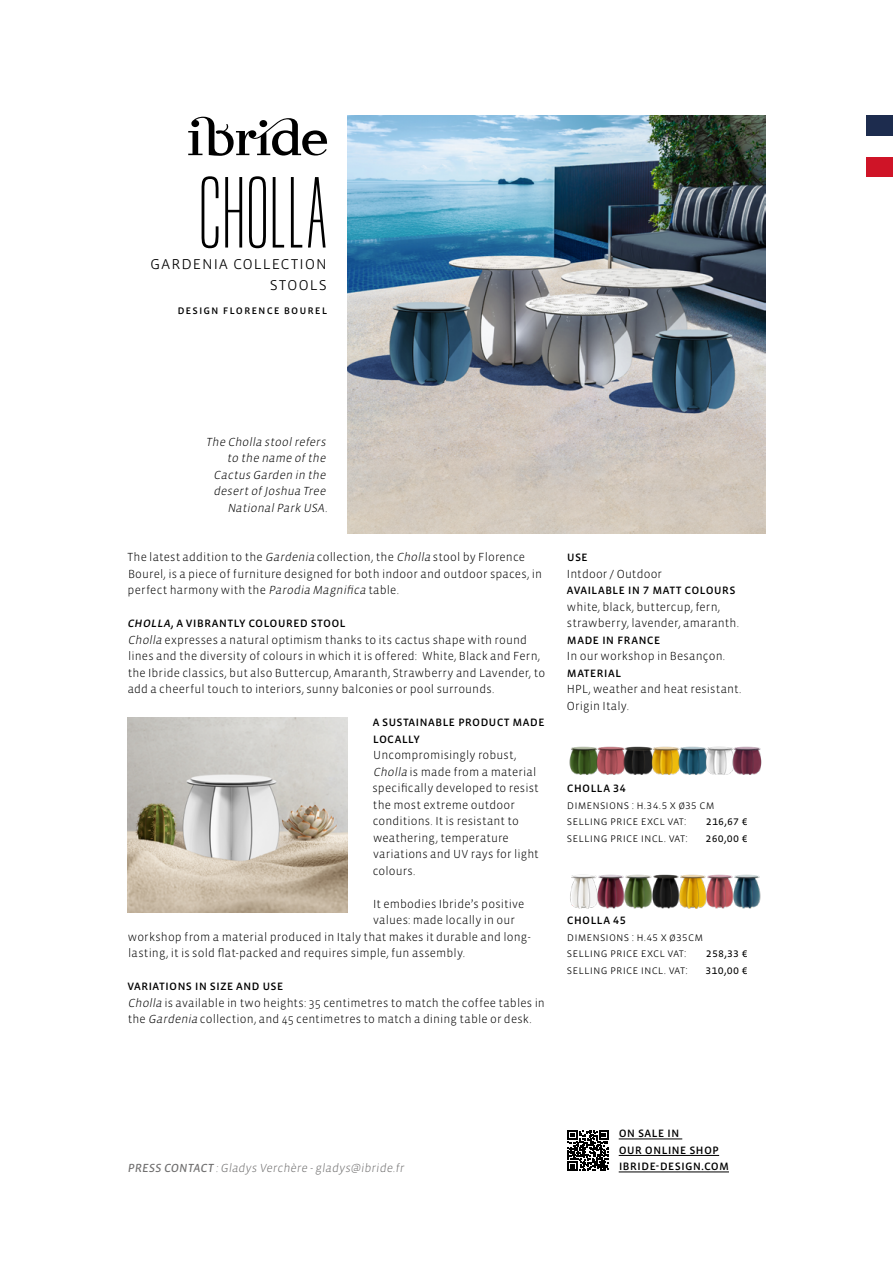
<style>
.page{position:relative;width:893px;height:1263px;background:#fff}
.page>*{position:absolute;margin:0;border:0;box-sizing:border-box;transform-origin:0 0}
.t1{font:70.5px "Norfolk Narrow";color:#000}
.t2{font:300 18px/21px "Vista Sans OT";letter-spacing:.035em;color:#000;text-align:right}
.t3{font:13.5px/16.5px "Vista Sans OT";letter-spacing:.005em;color:#000}
.t4{font:300 12px/16.5px "Vista Sans OT";letter-spacing:.01em;color:#000}
.t5{font:italic 300 12px/16.5px "Vista Sans OT";letter-spacing:-.08em;color:#000;text-align:right}
.t6{font:300 12px "Vista Sans OT";letter-spacing:-.13em;color:#706f6f}
.t7{font:12px "Vista Sans OT";letter-spacing:.015em;color:#000}
.t8{font:12px "Vista Sans OT";letter-spacing:.08em;color:#000}
.s1{font-style:italic}
.s2{font-weight:400}
</style>
<div class="page">
<img style="left:347px;top:116px;width:418px;height:418px">
<svg style="left:188px;top:116px;width:139px;height:40px"></svg>
<div style="left:867px;top:157px;width:26px;height:20px;background:#cf1427"></div>
<div style="left:867px;top:116px;width:26px;height:20px;background:#1d2c4e"></div>
<img style="left:128px;top:718px;width:219px;height:194px">
<hr style="left:619px;top:1139px;width:63px;height:1px;background:#000">
<hr style="left:619px;top:1155px;width:100px;height:1px;background:#000">
<hr style="left:619px;top:1172px;width:110px;height:1px;background:#000">
<svg style="left:568px;top:1130px;width:41px;height:41px"></svg>
<img style="left:569px;top:746px;width:25px;height:29px">
<img style="left:594px;top:746px;width:27px;height:29px">
<img style="left:621px;top:746px;width:28px;height:29px">
<img style="left:649px;top:746px;width:26px;height:29px">
<img style="left:675px;top:746px;width:28px;height:29px">
<img style="left:703px;top:746px;width:27px;height:29px">
<img style="left:730px;top:746px;width:32px;height:29px">
<img style="left:570px;top:874px;width:24px;height:35px">
<img style="left:594px;top:874px;width:27px;height:35px">
<img style="left:621px;top:874px;width:28px;height:35px">
<img style="left:649px;top:874px;width:26px;height:35px">
<img style="left:675px;top:874px;width:28px;height:35px">
<img style="left:703px;top:874px;width:27px;height:35px">
<img style="left:730px;top:874px;width:31px;height:35px">
<h1 class="t1" style="left:199px;top:163px;width:130px">CHOLLA</h1>
<h2 class="t2" style="left:150px;top:252px;width:178px">gardenia collection<br>Stools</h2>
<p class="t8" style="left:177px;top:303px;width:8px">des</p>
<p class="t8" style="left:199px;top:303px;width:129px">ign florence bou rel</p>
<p class="t5" style="left:206px;top:433px;width:125px">The Cholla stoolrefers to the name ofthe<br>Cactus Garden in the desert ofJoshua Tree<br>NationalPark USA.</p>
<p class="t4" style="left:127px;top:549px;width:416px">The latest addition to the <span class="s1">Gardenia</span> collection, the <span class="s1">Cholla</span> stool by Florence<br>Bourel, is a piece of furniture designed for both indoor and outdoor spaces, in perfect harmony with the <span class="s1">Parodia Magnifica</span> table.</p>
<p class="t3" style="left:127px;top:614px;width:220px"><span class="s1">cholla</span>, a vibrantly colou red stool</p>
<p class="t4" style="left:128px;top:631px;width:419px"><span class="s1">Cholla</span> expresses a natural optimism thanks to its cactus shape with round lines and the diversity of colours in which it is offered: White, Black and Fern, the Ibride classics, but also Buttercup, Amaranth, Strawberry and Lavender, to add a cheerful touch to interiors, sunny balconies or pool surrounds.</p>
<p class="t3" style="left:373px;top:713px;width:159px">a sustainable product made locally</p>
<p class="t4" style="left:373px;top:747px;width:168px">Uncompromisingly robust,<br><span class="s1">Cholla</span> is made from a material specifically developed to resist the most extreme outdoor conditions. It is resistant to weathering, temperature variations and UV rays for light colours.</p>
<p class="t4" style="left:373px;top:895px;width:153px">It embodies Ibride’s positive</p>
<p class="t4" style="left:373px;top:912px;width:143px">values: made locally in our</p>
<p class="t4" style="left:128px;top:928px;width:404px">workshop from a material produced in Italy that makes it durable and long-</p>
<p class="t4" style="left:128px;top:945px;width:338px">lasting, it is sold flat-packed and requires simple, fun assembly.</p>
<p class="t3" style="left:127px;top:977px;width:143px">Variations in size and use</p>
<p class="t4" style="left:128px;top:994px;width:419px"><span class="s1">Cholla</span> is available in two heights: 35 centimetres to match the coffee tables in the <span class="s1">Gardenia</span> collection, and 45 centimetres to match a dining table or desk.</p>
<p class="t3" style="left:567px;top:548px;width:22px">USE</p>
<p class="t4" style="left:567px;top:565px;width:97px">Intdoor / Outdoor</p>
<p class="t3" style="left:567px;top:581px;width:169px">Available in 7 MATT colou rs</p>
<p class="t4" style="left:567px;top:598px;width:174px">white, black, buttercup, fern, strawberry, lavender, amaranth.</p>
<p class="t3" style="left:567px;top:631px;width:93px">MADE in france</p>
<p class="t4" style="left:567px;top:648px;width:160px">In our workshop in Besançon.</p>
<p class="t3" style="left:567px;top:664px;width:56px">material</p>
<p class="t4" style="left:567px;top:681px;width:176px">HPL, weather and heat resistant.<br>Origin Italy.</p>
<p class="t3" style="left:567px;top:779px;width:61px">Cholla 34</p>
<p class="t4" style="left:567px;top:796px;width:149px">Dimensions : H.34.5 x ø35 cm selling price excl VAT:</p>
<p class="t7" style="left:706px;top:815px;width:43px">216,67 €</p>
<p class="t4" style="left:567px;top:829px;width:122px">selling price incl. VAT:</p>
<p class="t7" style="left:706px;top:831px;width:44px">260,00 €</p>
<p class="t3" style="left:567px;top:911px;width:61px">Cholla 45</p>
<p class="t4" style="left:567px;top:928px;width:138px">Dimensions : H.45 x ø35cm selling price excl VAT:</p>
<p class="t7" style="left:706px;top:947px;width:43px">258,33 €</p>
<p class="t4" style="left:567px;top:961px;width:122px">selling price incl. VAT:</p>
<p class="t7" style="left:706px;top:963px;width:44px">310,00 €</p>
<p class="t6" style="left:128px;top:1161px;width:280px"><span class="s2">PRESS CONTACT</span> :Gladys Verchère -gladys@ibride.fr</p>
<p class="t3" style="left:619px;top:1124px;width:112px">on sale in<br>our online shop ibride-design.com</p>
</div>
